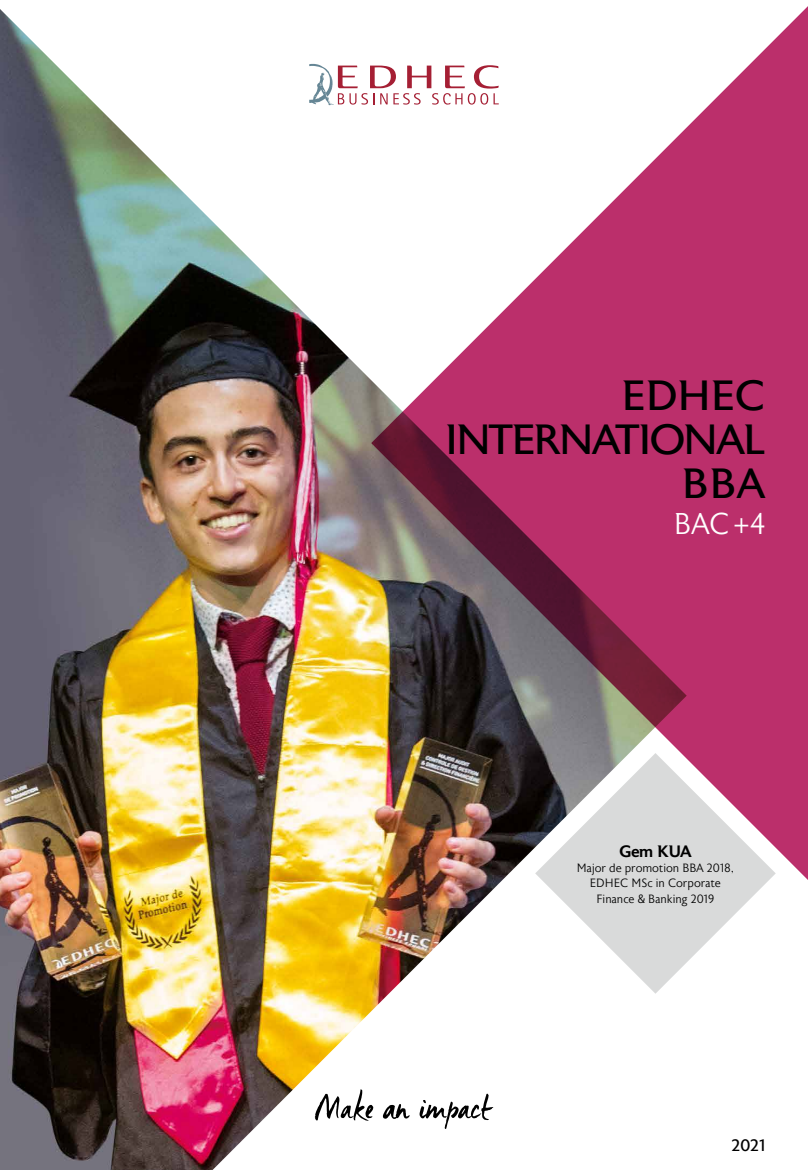
<style>
.page{position:relative;width:808px;height:1170px;background:#fff}
.page>*{position:absolute;margin:0;border:0;box-sizing:border-box;transform-origin:0 0}
.t1{font:42.3px/43.8px "Astoria";letter-spacing:-.04em;color:#000;text-align:right}
.t2{font:300 30px "Astoria";color:#fff}
.t3{font:16.65px "Astoria";color:#000}
.t4{font:500 16.5px "Astoria";letter-spacing:-.02em;color:#000}
.t5{font:300 12px/15px "Astoria";letter-spacing:-.02em;color:#000;text-align:center}
</style>
<div class="page">
<img style="left:0;top:9px;width:656px;height:1160px">
<svg style="left:383px;top:1103px;width:27px;height:15px"></svg>
<svg style="left:315px;top:1089px;width:58px;height:31px"></svg>
<svg style="left:419px;top:1093px;width:74px;height:35px"></svg>
<svg style="left:309px;top:64px;width:62px;height:41px"></svg>
<svg style="left:371px;top:6px;width:437px;height:892px;fill:#bb2f6b"></svg>
<svg style="left:535px;top:753px;width:241px;height:240px;fill:#d9dada"></svg>
<h1 class="t1" style="left:445px;top:375px;width:322px">EDHEC<br>INTERNATIONAL<br>BBA</h1>
<h2 class="t2" style="left:674px;top:507px;width:93px">BAC+4</h2>
<h3 class="t4" style="left:619px;top:842px;width:73px">Gem KUA</h3>
<p class="t5" style="left:577px;top:861px;width:159px">Major de promotion BBA 2018,<br>EDHEC MSc in Corporate<br>Finance &amp; Banking 2019</p>
<h3 class="t3" style="left:732px;top:1135px;width:35px">2021</h3>
</div>
